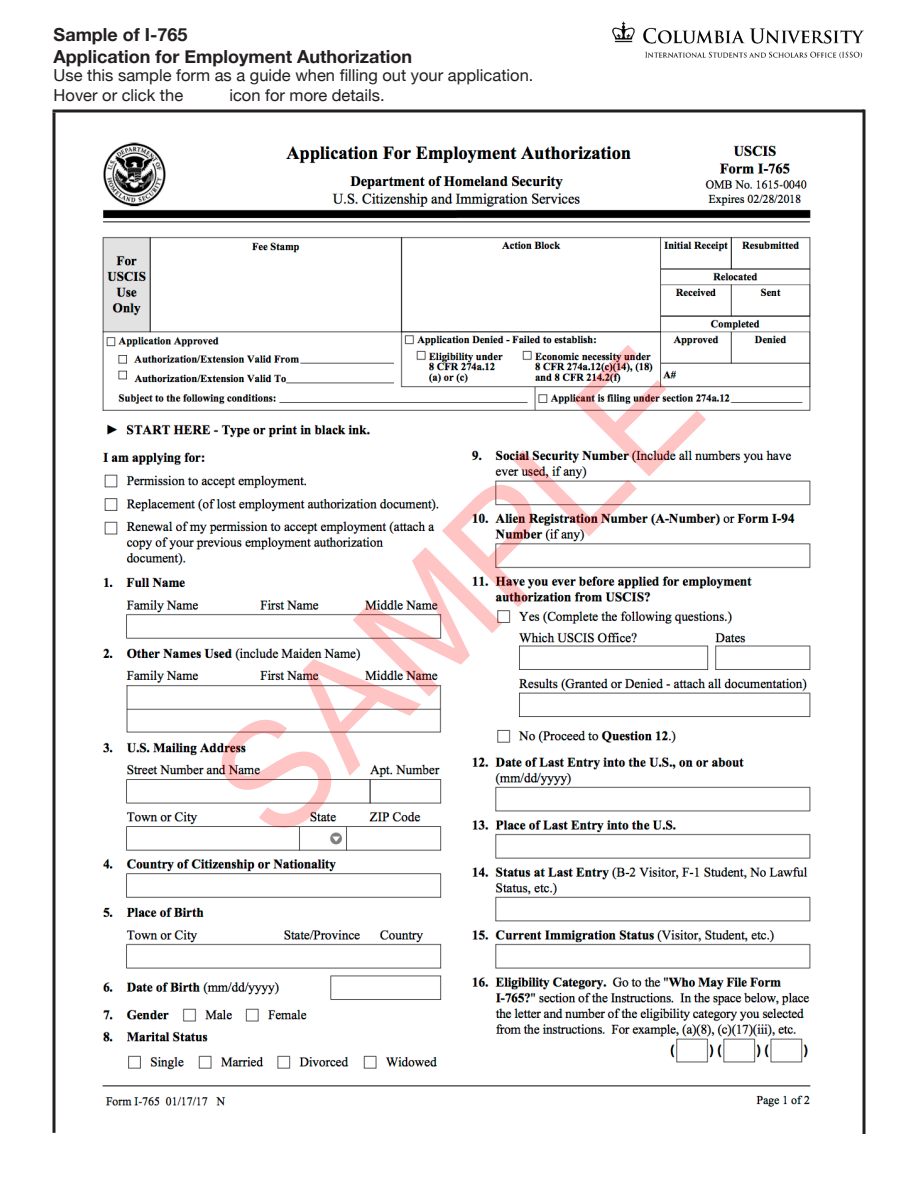
<style>
.page{position:relative;width:918px;height:1188px;background:#fff}
.page>*{position:absolute;margin:0;border:0;box-sizing:border-box;transform-origin:0 0}
.t1{font:151.05px "Arial";color:rgb(255 0 0/.23)}
.t2{font:700 18px "Helvetica Neue";color:#231f20}
.t3{font:16.5px "Helvetica Neue";color:#231f20}
</style>
<div class="page">
<img style="left:612px;top:21px;width:252px;height:38px">
<img style="left:56px;top:112px;width:801px;height:995px">
<svg style="left:52px;top:112px;width:4px;height:1021px;background:#595657"></svg>
<svg style="left:862px;top:110px;width:4px;height:1024px;background:#595657"></svg>
<hr style="left:52px;top:110px;width:812px;height:2px;background:#231f20">
<p class="t2" style="left:54px;top:21px;width:135px">Sample of I-765</p>
<p class="t2" style="left:54px;top:42px;width:360px">Application for Employment Authorization</p>
<p class="t3" style="left:54px;top:64px;width:481px">Use this sample form as a guide when filling out your application.</p>
<p class="t3" style="left:54px;top:83px;width:131px">Hover or click the</p>
<p class="t3" style="left:229px;top:83px;width:157px">icon for more details.</p>
<h1 class="t1" style="left:171px;top:739px;width:614px;rotate:-45deg">SAMPLE</h1>
</div>
